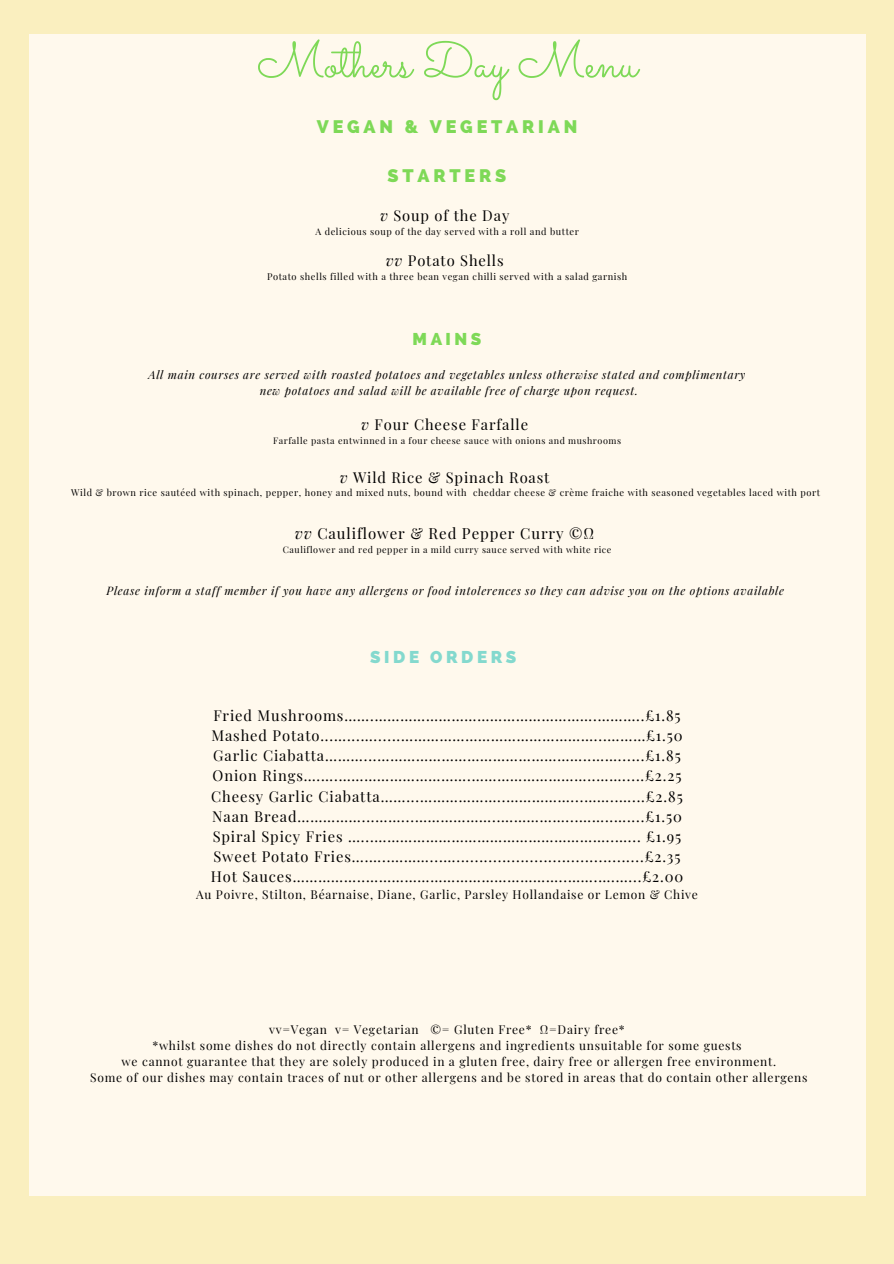
<style>
.page{position:relative;width:894px;height:1264px;background:#fff}
.page>*{position:absolute;margin:0;border:0;box-sizing:border-box;transform-origin:0 0}
.t1{font:50.25px "Sacramento";color:#7ed957}
.t2{font:800 18px "Raleway";letter-spacing:.21em;color:#7ed957}
.t3{font:800 16.95px "Raleway";letter-spacing:.21em;color:#84d9ce}
.t4{font:800 16.95px "Raleway";letter-spacing:.21em;color:#7ed957}
.t5{font:15px "Playfair Display";letter-spacing:.06em;color:#000}
.t6{font:14.7px/20.2px "Playfair Display";letter-spacing:.06em;color:#000}
.t7{font:12px/15.9px "Playfair Display";letter-spacing:.06em;color:#000;text-align:center}
.t8{font:italic 11.4px/15.9px "Playfair Display";letter-spacing:.06em;color:#000;text-align:center}
.t9{font:9.3px "Playfair Display";letter-spacing:.06em;color:#000}
.t10{font:9px "Playfair Display";letter-spacing:.06em;color:#000}
.s1{font-style:italic}
</style>
<div class="page">
<div style="left:0;top:0;width:893px;height:1263px;background:#faefbf"></div>
<div style="left:29px;top:35px;width:836px;height:1160px;background:#fff9ed"></div>
<h1 class="t1" style="left:257px;top:30px;width:381px">Mothers Day Menu</h1>
<p class="t2" style="left:317px;top:116px;width:262px">VEGAN &amp; VEGETARIAN</p>
<p class="t2" style="left:387px;top:165px;width:120px">STARTERS</p>
<p class="t6" style="left:380px;top:205px;width:131px"><span class="s1">v</span> Soup of the Day</p>
<p class="t9" style="left:315px;top:225px;width:265px">A delicious soup of the day served with a roll and butter</p>
<p class="t6" style="left:386px;top:249px;width:119px"><span class="s1">vv</span> Potato Shells</p>
<p class="t9" style="left:267px;top:269px;width:361px">Potato shells filled with a three bean vegan chilli served with a salad garnish</p>
<p class="t4" style="left:412px;top:328px;width:70px">MAINS</p>
<p class="t8" style="left:148px;top:366px;width:598px">All main courses are served with roasted potatoes and vegetables unless otherwise stated and complimentary new potatoes and salad will be available free of charge upon request.</p>
<p class="t6" style="left:361px;top:414px;width:168px"><span class="s1">v</span> Four Cheese Farfalle</p>
<p class="t10" style="left:273px;top:434px;width:349px">Farfalle pasta entwinned in a four cheese sauce with onions and mushrooms</p>
<p class="t6" style="left:340px;top:466px;width:211px"><span class="s1">v</span> Wild Rice &amp; Spinach Roast</p>
<p class="t9" style="left:71px;top:486px;width:750px">Wild &amp; brown rice sautéed with spinach, pepper, honey and mixed nuts, bound with cheddar cheese &amp; crème fraiche with seasoned vegetables laced with port</p>
<p class="t5" style="left:295px;top:522px;width:301px"><span class="s1">vv</span> Cauliflower &amp; Red Pepper Curry ©Ω</p>
<p class="t10" style="left:283px;top:543px;width:330px">Cauliflower and red pepper in a mild curry sauce served with white rice</p>
<p class="t8" style="left:107px;top:582px;width:678px">Please inform a staff member if you have any allergens or food intolerences so they can advise you on the options available</p>
<p class="t3" style="left:370px;top:647px;width:148px">SIDE ORDERS</p>
<p class="t6" style="left:211px;top:704px;width:473px">Fried Mushrooms…….…………………………………………….………..£1.85<br>Mashed Potato...…...…......………………………………………...………£1.50<br>Garlic Ciabatta………...…………………………………………..……......£1.85<br>Onion Rings….….………………………….………………………..…….....£2.25<br>Cheesy Garlic Ciabatta……...………………..……………...……..…...£2.85<br>Naan Bread……………...……...………………..……………...……..…....£1.50<br>Spiral Spicy Fries …...………………………………………………..…... £1.95<br>Sweet Potato Fries….…..………...….........................................£2.35<br>Hot Sauces……………..………………………………………..…….….…...£2.00</p>
<p class="t7" style="left:196px;top:886px;width:503px">Au Poivre, Stilton, Béarnaise, Diane, Garlic, Parsley Hollandaise or Lemon &amp; Chive</p>
<p class="t7" style="left:90px;top:1021px;width:718px">vv=Vegan v= Vegetarian ©= Gluten Free* Ω=Dairy free*<br>*whilst some dishes do not directly contain allergens and ingredients unsuitable for some guests<br>we cannot guarantee that they are solely produced in a gluten free, dairy free or allergen free environment.<br>Some of our dishes may contain traces of nut or other allergens and be stored in areas that do contain other allergens</p>
</div>
